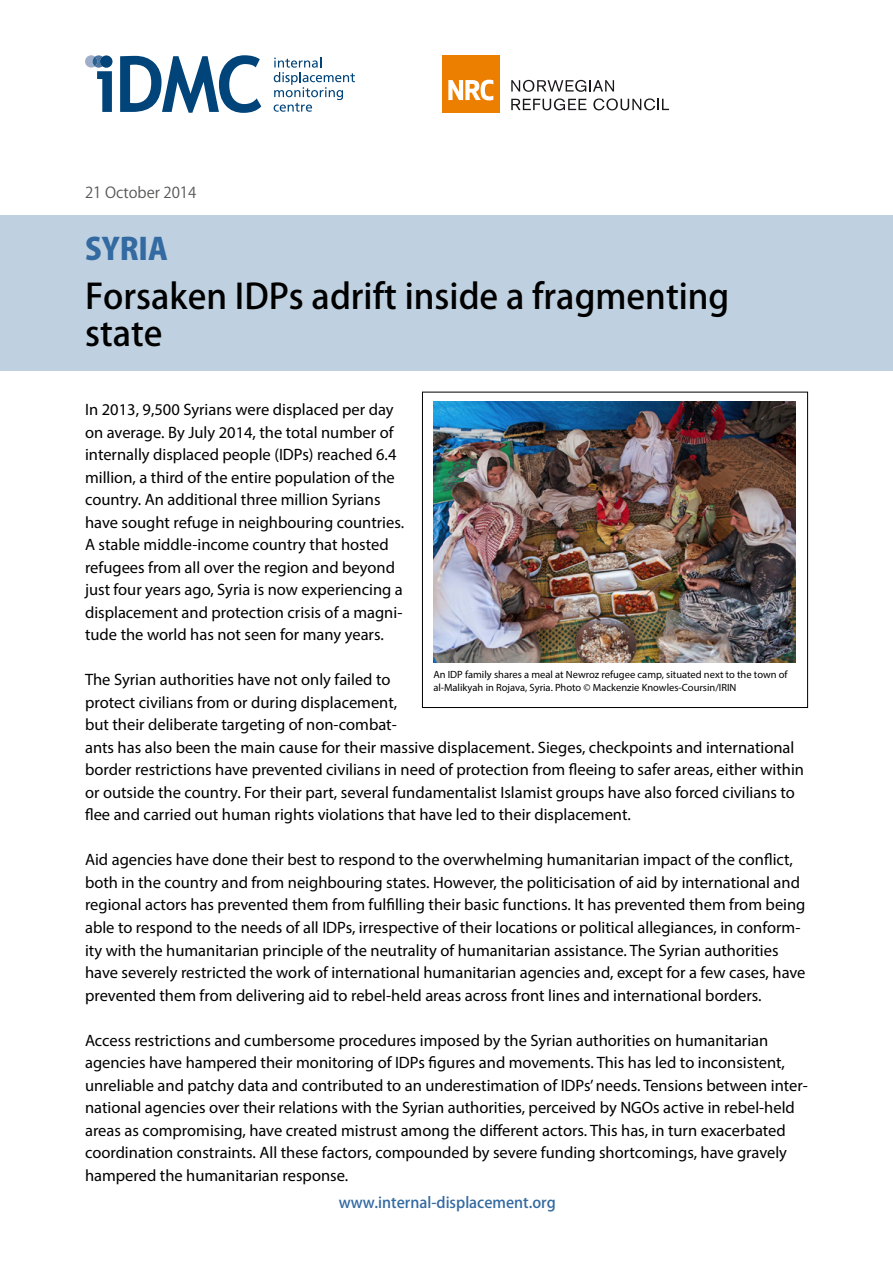
<style>
.page{position:relative;width:893px;height:1263px;background:#fff}
.page>*{position:absolute;margin:0;border:0;box-sizing:border-box;transform-origin:0 0}
.t1{font:500 34.5px/37.5px "Koz Go Pro";color:#000}
.t2{font:800 30px "Koz Go Pro";color:#336aa1}
.t3{font:16.5px/22.5px "Myriad Pro";color:#000}
.t4{font:500 15px "Koz Go Pro";color:#336aa1}
.t5{font:15px "Koz Go Pro";color:#575756}
.t6{font:10.5px/12.6px "Myriad Pro";color:#000}
.s1{font-size:15.45px}
</style>
<div class="page">
<div style="left:442px;top:55px;width:58px;height:58px;background:#ed7f00"></div>
<svg style="left:448px;top:80px;width:45px;height:20px"></svg>
<svg style="left:511px;top:80px;width:103px;height:12px"></svg>
<svg style="left:511px;top:98px;width:75px;height:12px"></svg>
<svg style="left:593px;top:98px;width:76px;height:12px"></svg>
<svg style="left:120px;top:55px;width:141px;height:58px"></svg>
<svg style="left:274px;top:57px;width:81px;height:55px"></svg>
<svg style="left:85px;top:55px;width:27px;height:57px"></svg>
<div style="left:0;top:215px;width:893px;height:155px;background:#bfd1e0"></div>
<div style="left:422px;top:392px;width:386px;height:316px;border:1px solid #000"></div>
<img style="left:433px;top:401px;width:362px;height:262px">
<p class="t5" style="left:85px;top:182px;width:113px">2<span class="s1">1</span> October 20<span class="s1">1</span>4</p>
<h2 class="t2" style="left:85px;top:230px;width:84px">SYRIA</h2>
<h1 class="t1" style="left:85px;top:279px;width:646px">Forsaken IDPs adrift inside a fragmenting state</h1>
<p class="t3" style="left:85px;top:398px;width:321px">In 2013, 9,500 Syrians were displaced per day on average. By July 2014, the total number of internally displaced people (IDPs) reached 6.4 million, a third of the entire population of the country. An additional three million Syrians have sought refuge in neighbouring countries.<br>A stable middle-income country that hosted refugees from all over the region and beyond just four years ago, Syria is now experiencing a displacement and protection crisis of a magni&shy;tude the world has not seen for many years.</p>
<p class="t3" style="left:85px;top:668px;width:721px">The Syrian authorities have not only failed to<br>protect civilians from or during displacement,<br>but their deliberate targeting of non-combat-<br>ants has also been the main cause for their massive displacement. Sieges, checkpoints and international border restrictions have prevented civilians in need of protection from fleeing to safer areas, either within or outside the country. For their part, several fundamentalist Islamist groups have also forced civilians to flee and carried out human rights violations that have led to their displacement.</p>
<p class="t3" style="left:85px;top:848px;width:722px">Aid agencies have done their best to respond to the overwhelming humanitarian impact of the conflict, both in the country and from neighbouring states. However, the politicisation of aid by international and regional actors has prevented them from fulfilling their basic functions. It has prevented them from being able to respond to the needs of all IDPs, irrespective of their locations or political allegiances, in conform&shy;ity with the humanitarian principle of the neutrality of humanitarian assistance. The Syrian authorities have severely restricted the work of international humanitarian agencies and, except for a few cases, have prevented them from delivering aid to rebel-held areas across front lines and international borders.</p>
<p class="t3" style="left:85px;top:1028px;width:724px">Access restrictions and cumbersome procedures imposed by the Syrian authorities on humanitarian agencies have hampered their monitoring of IDPs figures and movements. This has led to inconsistent, unreliable and patchy data and contributed to an underestimation of IDPs’ needs. Tensions between inter&shy;national agencies over their relations with the Syrian authorities, perceived by NGOs active in rebel-held areas as compromising, have created mistrust among the different actors. This has, in turn exacerbated coordination constraints. All these factors, compounded by severe funding shortcomings, have gravely hampered the humanitarian response.</p>
<p class="t6" style="left:433px;top:668px;width:356px">An IDP family shares a meal at Newroz refugee camp, situated next to the town of al-Malikyah in Rojava, Syria. Photo © Mackenzie Knowles-Coursin/IRIN</p>
<p class="t4" style="left:339px;top:1192px;width:218px">www.internal-displacement.org</p>
</div>
